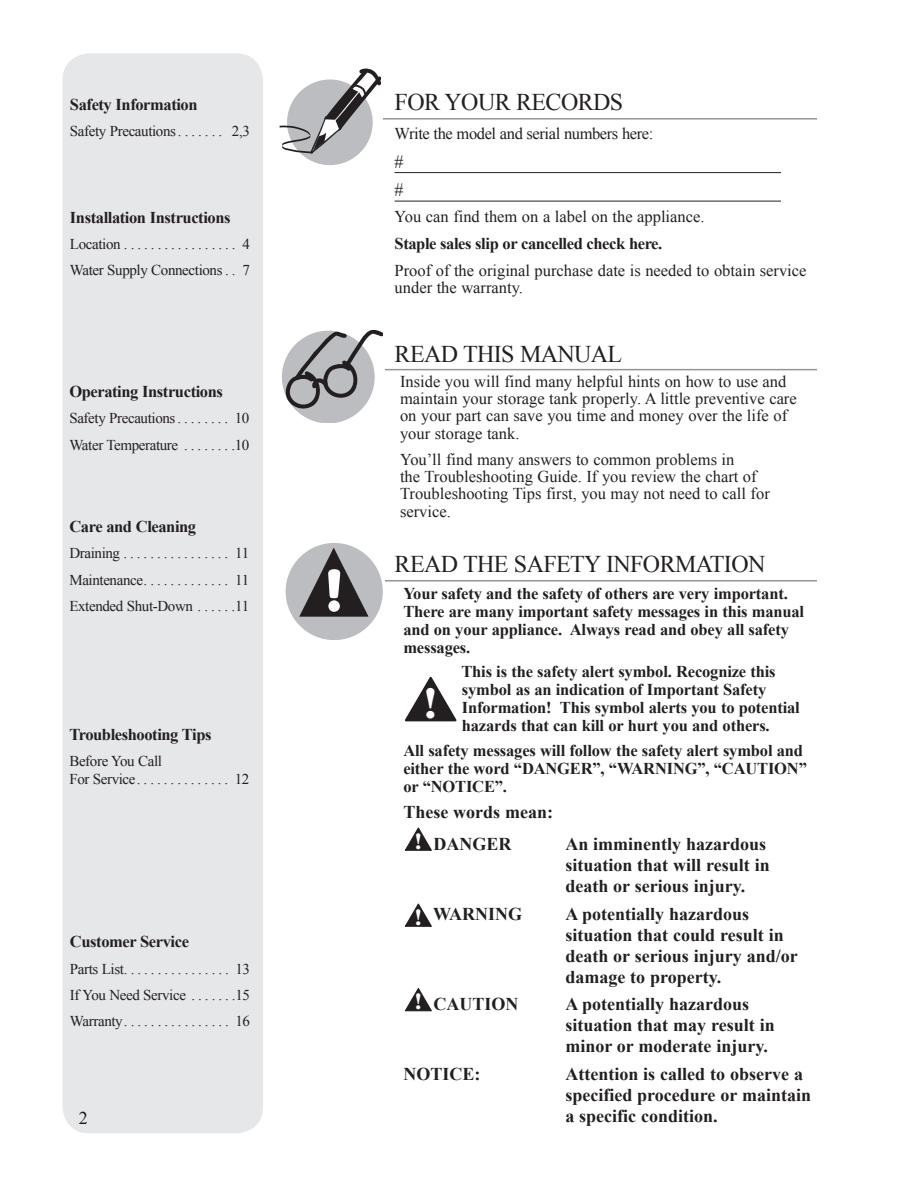
<style>
.page{position:relative;width:918px;height:1188px;background:#fff}
.page>*{position:absolute;margin:0;border:0;box-sizing:border-box;transform-origin:0 0}
.t1{font:700 42.75px "Georgia";color:#fff}
.t2{font:24px "Times New Roman";letter-spacing:-.025em;color:#231f20}
.t3{font:700 18px/21px "Times New Roman";color:#231f20}
.t4{font:18px/28.5px "Times New Roman";color:#231f20}
.t5{font:700 16.5px/18px "Times New Roman";letter-spacing:-.01em;color:#231f20}
.t6{font:16.5px/17.2px "Times New Roman";color:#231f20}
.t7{font:16.5px "Times New Roman";letter-spacing:-.025em;color:#231f20}
.t8{font:15px/26.2px "Times New Roman";letter-spacing:-.025em;color:#231f20}
.s1{font-family:"Georgia";font-size:22.35px;color:#fff}
</style>
<div class="page">
<div style="left:62px;top:53px;width:201px;height:1080px;background:#e6e7e9;border-radius:27px"></div>
<hr style="left:395px;top:172px;width:386px;height:1px;background:#231f20">
<hr style="left:395px;top:201px;width:386px;height:1px;background:#231f20">
<hr style="left:359px;top:118px;width:458px;height:2px;background:#939598">
<div style="left:280px;top:56px;width:103px;height:123px;background:#fff"></div>
<div style="left:287px;top:79px;width:86px;height:86px;background:#bcbdc0;border-radius:50%"></div>
<svg style="left:280px;top:69px;width:101px;height:85px"></svg>
<hr style="left:357px;top:369px;width:460px;height:1px;background:#939598">
<div style="left:282px;top:326px;width:103px;height:106px;background:#fff"></div>
<div style="left:282px;top:331px;width:93px;height:92px;background:#bcbdc0;border-radius:50%"></div>
<svg style="left:284px;top:330px;width:99px;height:80px"></svg>
<div style="left:286px;top:543px;width:96px;height:97px;background:#bcbdc0;border-radius:50%"></div>
<svg style="left:299px;top:546px;width:70px;height:71px"></svg>
<svg style="left:405px;top:677px;width:52px;height:45px"></svg>
<svg style="left:405px;top:827px;width:27px;height:24px"></svg>
<svg style="left:405px;top:903px;width:27px;height:24px"></svg>
<svg style="left:405px;top:988px;width:27px;height:24px"></svg>
<hr style="left:385px;top:580px;width:432px;height:2px;background:#939598">
<p class="t5" style="left:70px;top:95px;width:129px">Safety Information</p>
<p class="t8" style="left:70px;top:118px;width:181px">Safety Precautions . . . . . . . 2,3</p>
<p class="t5" style="left:70px;top:208px;width:162px">Installation Instructions</p>
<p class="t8" style="left:70px;top:231px;width:181px">Location ................. 4<br>Water Supply Connections . . 7</p>
<p class="t5" style="left:69px;top:383px;width:155px">Operating Instructions</p>
<p class="t8" style="left:69px;top:405px;width:181px">Safety Precautions . . . . . . . . 10<br>Water Temperature . . . . . . . .10</p>
<p class="t5" style="left:69px;top:518px;width:128px">Care and Cleaning</p>
<p class="t8" style="left:69px;top:540px;width:182px;text-align:justify">Draining ................ 11<br>Maintenance ............. 11<br>Extended Shut--Down . . . . . .11</p>
<p class="t5" style="left:69px;top:726px;width:144px">Troubleshooting Tips</p>
<p class="t8" style="left:69px;top:753px;width:181px;line-height:17.2px">Before You Call<br>For Service .............. 12</p>
<p class="t5" style="left:70px;top:933px;width:121px">Customer Service</p>
<p class="t8" style="left:70px;top:955px;width:181px;text-align:justify">Parts List ................ 13<br>If You Need Service . . . . . . .15<br>Warranty ................ 16</p>
<p class="t4" style="left:79px;top:1104px;width:10px">2</p>
<h2 class="t2" style="left:395px;top:89px;width:230px">FOR YOUR RECORDS</h2>
<p class="t7" style="left:395px;top:125px;width:260px">Write the model and serial numbers here:</p>
<p class="t4" style="left:395px;top:147px;width:10px"># #</p>
<p class="t6" style="left:395px;top:208px;width:311px">You can find them on a label on the appliance.</p>
<p class="t5" style="left:395px;top:235px;width:269px">Staple sales slip or cancelled check here.</p>
<p class="t6" style="left:395px;top:262px;width:413px">Proof of the original purchase date is needed to obtain service under the warranty.</p>
<h2 class="t2" style="left:395px;top:341px;width:229px">READ THIS MANUAL</h2>
<p class="t6" style="left:400px;top:373px;width:398px">Inside you will find many helpful hints on how to use and maintain your storage tank properly. A little preventive care on your part can save you time and money over the life of your storage tank.</p>
<p class="t6" style="left:400px;top:451px;width:371px">You’ll find many answers to common problems in<br>the Troubleshooting Guide. If you review the chart of Troubleshooting Tips first, you may not need to call for service.</p>
<h2 class="t2" style="left:395px;top:551px;width:372px">READ THE SAFETY INFORMATION</h2>
<p class="t5" style="left:403px;top:584px;width:402px">Your safety and the safety of others are very important.<br>There are many important safety messages in this manual and on your appliance. Always read and obey all safety messages.</p>
<h1 class="t1" style="left:422px;top:679px;width:18px">!</h1>
<p class="t5" style="left:461px;top:663px;width:340px">This is the safety alert symbol. Recognize this symbol as an indication of Important Safety Information! This symbol alerts you to potential hazards that can kill or hurt you and others.</p>
<p class="t5" style="left:403px;top:742px;width:405px">All safety messages will follow the safety alert symbol and either the word “DANGER”, “WARNING”, “CAUTION” or “NOTICE”.</p>
<p class="t3" style="left:414px;top:797px;width:141px;line-height:31.5px;text-indent:-11px">These words mean: <span class="s1">!</span> DANGER</p>
<p class="t3" style="left:565px;top:833px;width:206px">An imminently hazardous situation that will result in death or serious injury.</p>
<p class="t3" style="left:414px;top:903px;width:109px"><span class="s1">!</span> WARNING</p>
<p class="t3" style="left:565px;top:903px;width:234px">A potentially hazardous situation that could result in death or serious injury and/or damage to property.</p>
<p class="t3" style="left:414px;top:994px;width:106px"><span class="s1">!</span> CAUTION</p>
<p class="t3" style="left:565px;top:994px;width:211px">A potentially hazardous situation that may result in minor or moderate injury.</p>
<p class="t3" style="left:403px;top:1064px;width:79px">NOTICE:</p>
<p class="t3" style="left:565px;top:1064px;width:247px">Attention is called to observe a specified procedure or maintain a specific condition.</p>
</div>
